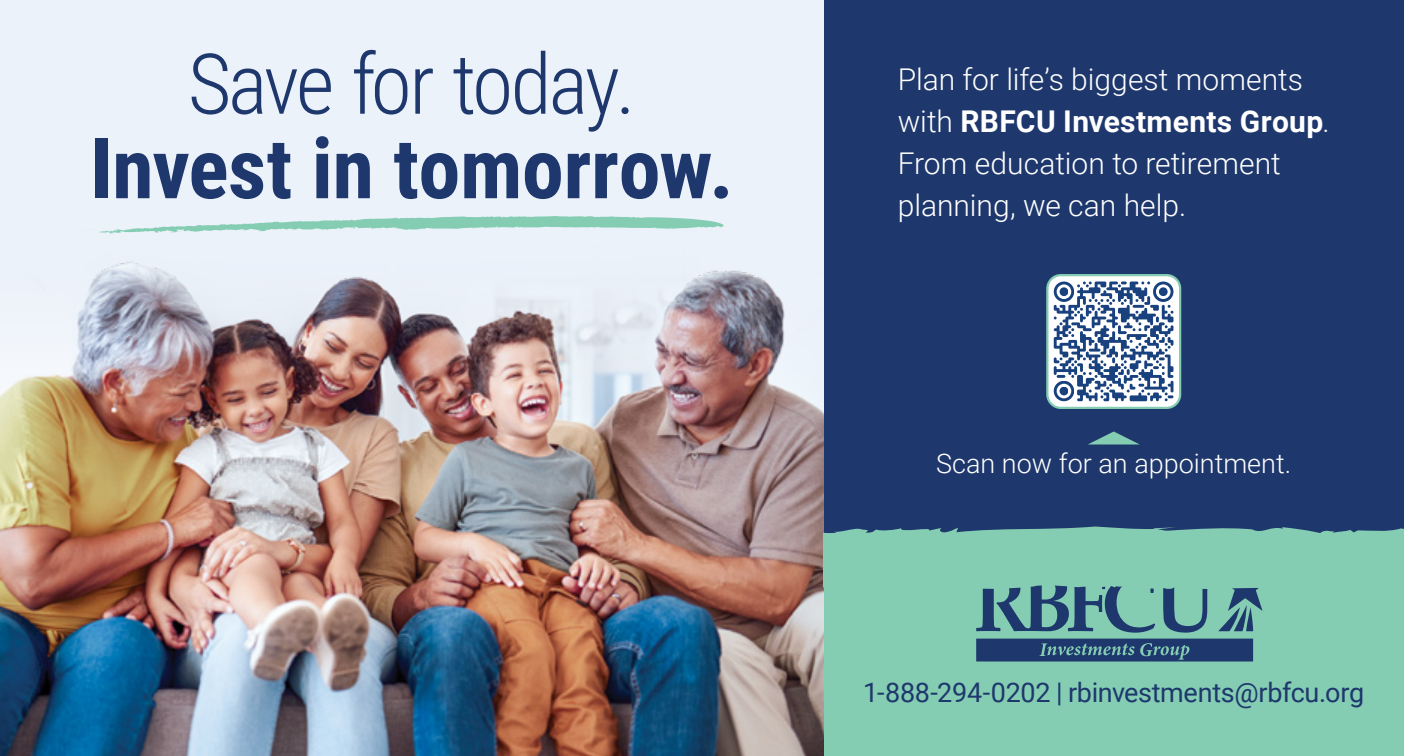
<style>
.page{position:relative;width:1404px;height:756px;background:#fff}
.page>*{position:absolute;margin:0;border:0;box-sizing:border-box;transform-origin:0 0}
.t1{font:700 84px/84.6px "Roboto Condensed";letter-spacing:-.005em;color:#1e376c;text-align:center}
.t2{font:300 30px/42px "Roboto";color:#fff}
.t3{font:27px "Roboto";letter-spacing:-.01em;color:#1e376c}
.t4{font:300 27px "Roboto";color:#fff}
.s1{font-weight:300}
.s2{font-weight:700}
</style>
<div class="page">
<div style="left:824px;top:0;width:580px;height:756px;background:#1e376c"></div>
<div style="left:824px;top:540px;width:580px;height:216px;background:#84cdb3"></div>
<div style="left:0;top:0;width:824px;height:756px;background:#ecf2fa"></div>
<img style="left:0;top:262px;width:824px;height:494px">
<svg style="left:976px;top:621px;width:278px;height:12px"></svg>
<svg style="left:976px;top:639px;width:277px;height:23px"></svg>
<svg style="left:824px;top:526px;width:580px;height:95px"></svg>
<svg style="left:1047px;top:275px;width:133px;height:133px"></svg>
<svg style="left:1054px;top:282px;width:119px;height:20px"></svg>
<div style="left:1159px;top:287px;width:9px;height:9px;background:#18417e;border-radius:4px"></div>
<svg style="left:1054px;top:381px;width:20px;height:20px"></svg>
<div style="left:1060px;top:387px;width:8px;height:8px;background:#18417e;border-radius:4px"></div>
<div style="left:1046px;top:274px;width:135px;height:135px;border:2px solid #84cdb3;border-radius:14px"></div>
<svg style="left:99px;top:216px;width:625px;height:18px"></svg>
<h1 class="t1" style="left:90px;top:38px;width:646px"><span class="s1">Save for today.<br></span>Invest in tomorrow.</h1>
<p class="t2" style="left:898px;top:57px;width:433px">Plan for life’s biggest moments with <span class="s2">RBFCU Investments Group</span>.<br>From education to retirement planning, we can help.</p>
<p class="t4" style="left:936px;top:444px;width:357px">Scan now for an appointment.</p>
<p class="t3" style="left:863px;top:673px;width:503px">1-888-294-0202 | rbinvestments@rbfcu.org</p>
</div>
